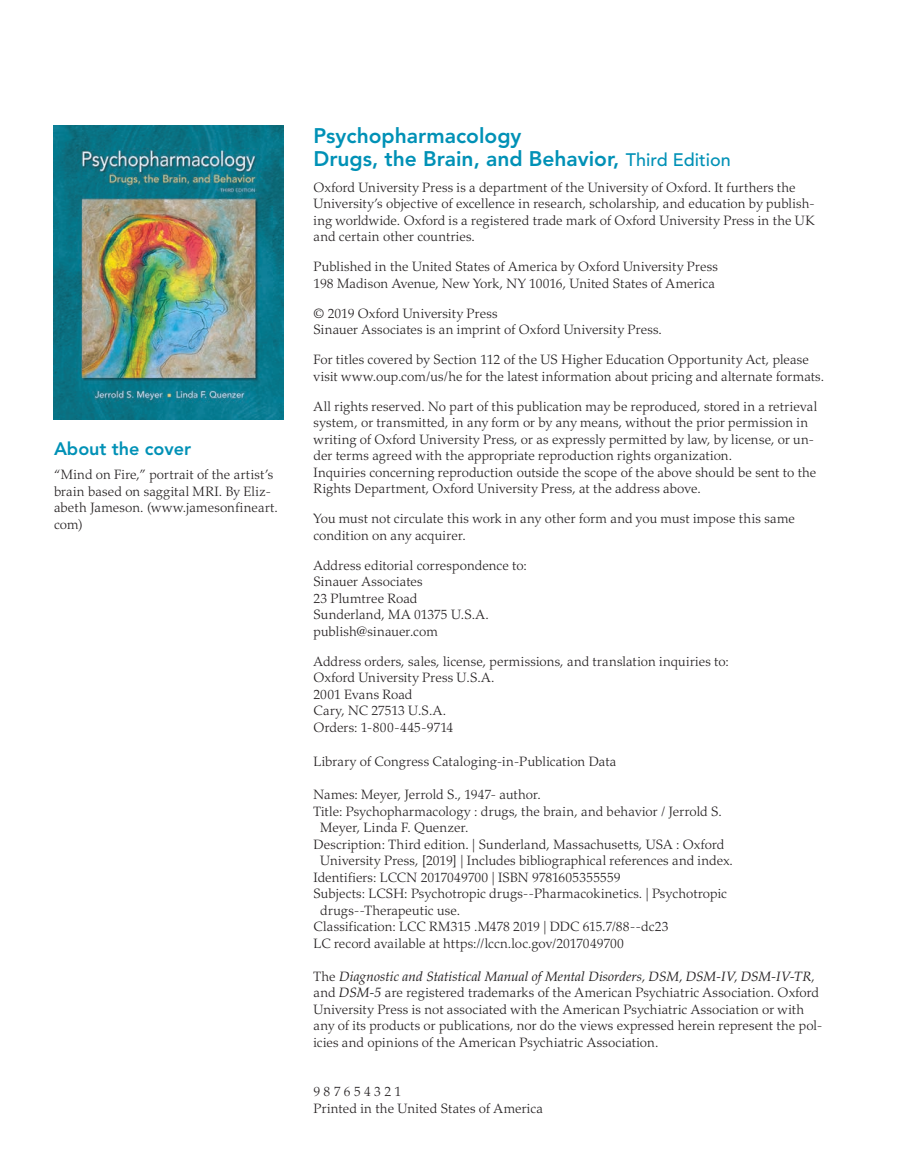
<style>
.page{position:relative;width:918px;height:1175px;background:#fff}
.page>*{position:absolute;margin:0;border:0;box-sizing:border-box;transform-origin:0 0}
.t1{font:800 21px/23.2px "Avenir LT Std";color:#0091b6}
.t2{font:800 18px "Avenir LT Std";color:#0091b6}
.t3{font:300 13.5px/16.5px "Palatino LT Std";letter-spacing:.01em;color:#231f20}
.s1{font-weight:500;font-size:18px}
.s2{font-weight:400;font-style:italic}
</style>
<div class="page">
<img style="left:53px;top:126px;width:230px;height:293px">
<h2 class="t2" style="left:54px;top:438px;width:139px">About the cover</h2>
<p class="t3" style="left:54px;top:466px;width:225px">“Mind on Fire,” portrait of the artist’s brain based on saggital MRI. By Eliz&shy;abeth Jameson. (www.jamesonfineart. com)</p>
<h1 class="t1" style="left:314px;top:124px;width:419px">Psychopharmacology<br>Drugs, the Brain, and Behavior, <span class="s1">Third Edition</span></h1>
<p class="t3" style="left:314px;top:179px;width:503px">Oxford University Press is a department of the University of Oxford. It furthers the University’s objective of excellence in research, scholarship, and education by publish&shy;ing worldwide. Oxford is a registered trade mark of Oxford University Press in the UK and certain other countries.</p>
<p class="t3" style="left:314px;top:259px;width:406px">Published in the United States of America by Oxford University Press<br>198 Madison Avenue, New York, NY 10016, United States of America</p>
<p class="t3" style="left:314px;top:305px;width:350px">© 2019 Oxford University Press<br>Sinauer Associates is an imprint of Oxford University Press.</p>
<p class="t3" style="left:314px;top:351px;width:512px">For titles covered by Section 112 of the US Higher Education Opportunity Act, please visit www.oup.com/us/he for the latest information about pricing and alternate formats.</p>
<p class="t3" style="left:314px;top:398px;width:505px">All rights reserved. No part of this publication may be reproduced, stored in a retrieval system, or transmitted, in any form or by any means, without the prior permission in writing of Oxford University Press, or as expressly permitted by law, by license, or un&shy;der terms agreed with the appropriate reproduction rights organization.<br>Inquiries concerning reproduction outside the scope of the above should be sent to the Rights Department, Oxford University Press, at the address above.</p>
<p class="t3" style="left:314px;top:510px;width:483px">You must not circulate this work in any other form and you must impose this same condition on any acquirer.</p>
<p class="t3" style="left:314px;top:557px;width:215px">Address editorial correspondence to:<br>Sinauer Associates<br>23 Plumtree Road<br>Sunderland, MA 01375 U.S.A. publish@sinauer.com</p>
<p class="t3" style="left:314px;top:653px;width:417px">Address orders, sales, license, permissions, and translation inquiries to:<br>Oxford University Press U.S.A.<br>2001 Evans Road<br>Cary, NC 27513 U.S.A.<br>Orders: 1-800-445-9714</p>
<p class="t3" style="left:314px;top:753px;width:304px">Library of Congress Cataloging-in-Publication Data</p>
<p class="t3" style="left:314px;top:786px;width:229px">Names: Meyer, Jerrold S., 1947- author.</p>
<p class="t3" style="left:314px;top:803px;width:410px">Title: Psychopharmacology : drugs, the brain, and behavior / Jerrold S.</p>
<p class="t3" style="left:320px;top:819px;width:150px">Meyer, Linda F. Quenzer.</p>
<p class="t3" style="left:314px;top:836px;width:412px">Description: Third edition. | Sunderland, Massachusetts, USA : Oxford</p>
<p class="t3" style="left:320px;top:852px;width:414px">University Press, [2019] | Includes bibliographical references and index.</p>
<p class="t3" style="left:314px;top:869px;width:309px">Identifiers: LCCN 2017049700 | ISBN 9781605355559</p>
<p class="t3" style="left:314px;top:885px;width:415px">Subjects: LCSH: Psychotropic drugs--Pharmacokinetics. | Psychotropic</p>
<p class="t3" style="left:320px;top:902px;width:141px">drugs--Therapeutic use.</p>
<p class="t3" style="left:314px;top:918px;width:357px">Classification: LCC RM315 .M478 2019 | DDC 615.7/88--dc23</p>
<p class="t3" style="left:314px;top:935px;width:312px">LC record available at https://lccn.loc.gov/2017049700</p>
<p class="t3" style="left:314px;top:968px;width:511px">The <span class="s2">Diagnostic and Statistical Manual of Mental Disorders, DSM, DSM-IV, DSM-IV-TR</span>, and <span class="s2">DSM-5</span> are registered trademarks of the American Psychiatric Association. Oxford University Press is not associated with the American Psychiatric Association or with any of its products or publications, nor do the views expressed herein represent the pol&shy;icies and opinions of the American Psychiatric Association.</p>
<p class="t3" style="left:314px;top:1083px;width:231px">9 8 7 6 5 4 3 2 1<br>Printed in the United States of America</p>
</div>
